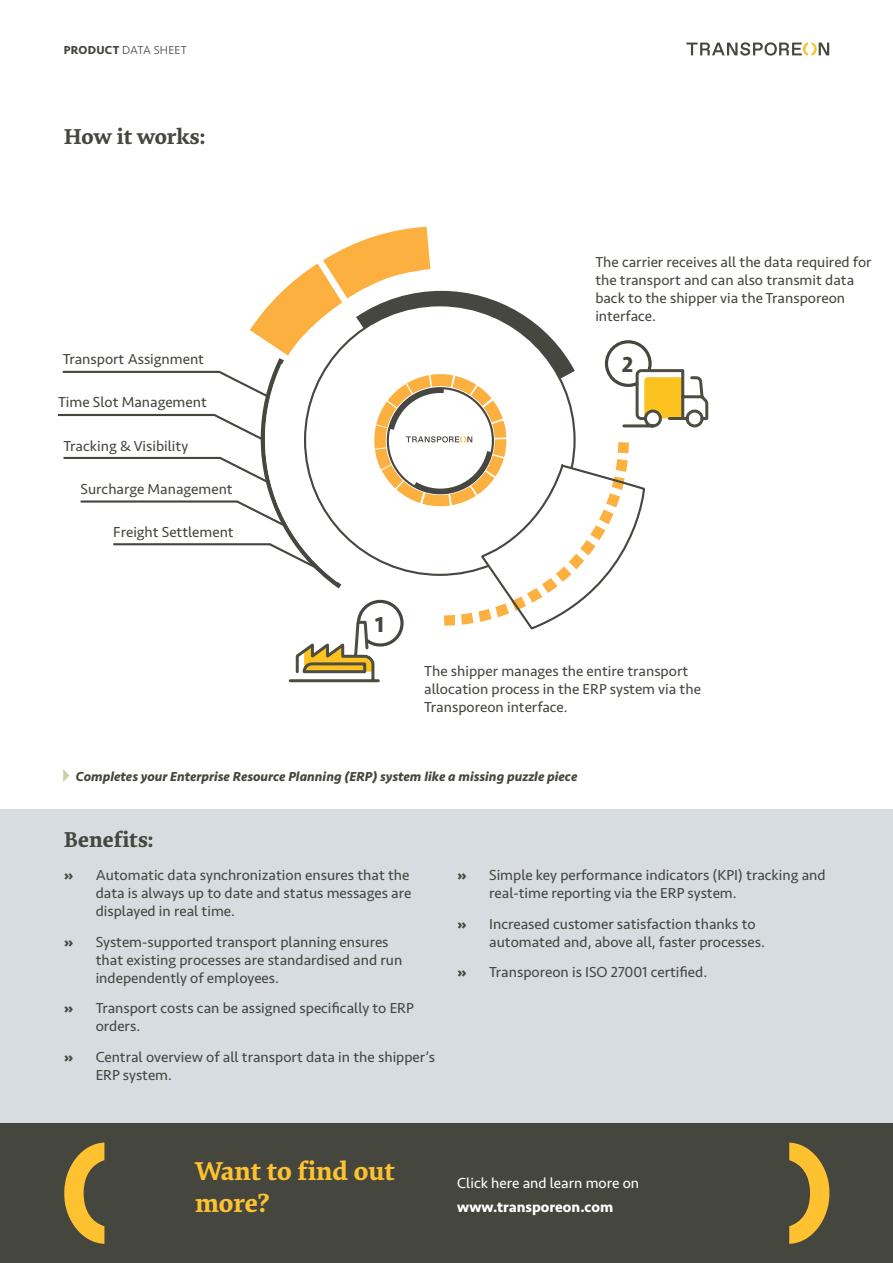
<style>
.page{position:relative;width:893px;height:1263px;background:#fff}
.page>*{position:absolute;margin:0;border:0;box-sizing:border-box;transform-origin:0 0}
.CTA_Teaser_Text{font:700 27px/32.4px "Elena";color:#fec231}
.Headline__How_it_wor{font:700 22.5px "Elena";color:#45473f}
.Headline_Benefits{font:700 22.5px "Elena";color:#45473f}
.t1{font:700 22.5px "Seravek";color:#45473f}
.Text_Challenges{font:15px/18px "Seravek";color:#45473f}
.CTA_Text_with_link{font:15px/24px "Seravek";color:#fff}
.Diagram_Titel_9_pt{font:italic 700 13.5px "Seravek";color:#45473f}
.Running_Head{font:300 12px "Seravek";letter-spacing:.01em;color:#45473f}
.s1{font-weight:700}
</style>
<div class="page">
<svg style="left:686px;top:42px;width:143px;height:14px"></svg>
<div style="left:0;top:809px;width:893px;height:314px;background:#d6dcdf"></div>
<div style="left:0;top:1123px;width:893px;height:140px;background:#45473f"></div>
<svg style="left:789px;top:1142px;width:41px;height:102px"></svg>
<svg style="left:64px;top:1142px;width:40px;height:102px"></svg>
<svg style="left:63px;top:769px;width:7px;height:13px"></svg>
<hr style="left:63px;top:371px;width:157px;height:2px;background:#45473f">
<hr style="left:58px;top:414px;width:157px;height:2px;background:#45473f">
<hr style="left:64px;top:457px;width:157px;height:2px;background:#45473f">
<hr style="left:81px;top:500px;width:157px;height:3px;background:#45473f">
<hr style="left:113px;top:543px;width:157px;height:2px;background:#45473f">
<svg style="left:211px;top:227px;width:498px;height:456px"></svg>
<p class="Running_Head" style="left:64px;top:43px;width:125px"><span class="s1">PRODUCT</span> DATA SHEET</p>
<p class="Headline__How_it_wor" style="left:64px;top:120px;width:143px">How it works:</p>
<p class="Text_Challenges" style="left:63px;top:351px;width:143px">Transport Assignment</p>
<p class="Text_Challenges" style="left:58px;top:393px;width:150px">Time Slot Management</p>
<p class="Text_Challenges" style="left:64px;top:437px;width:126px">Tracking &amp; Visibility</p>
<p class="Text_Challenges" style="left:81px;top:480px;width:154px">Surcharge Management</p>
<p class="Text_Challenges" style="left:113px;top:523px;width:122px">Freight Settlement</p>
<p class="Text_Challenges" style="left:595px;top:254px;width:278px">The carrier receives all the data required for the transport and can also transmit data back to the shipper via the Transporeon interface.</p>
<p class="t1" style="left:622px;top:351px;width:13px">2</p>
<p class="t1" style="left:375px;top:610px;width:10px">1</p>
<p class="Text_Challenges" style="left:424px;top:662px;width:278px">The shipper manages the entire transport allocation process in the ERP system via the<br>Transporeon interface.</p>
<p class="Diagram_Titel_9_pt" style="left:76px;top:769px;width:503px">Completes your Enterprise Resource Planning (ERP) system like a missing puzzle piece</p>
<p class="Headline_Benefits" style="left:64px;top:823px;width:91px">Benefits:</p>
<p class="Text_Challenges" style="left:96px;top:866px;width:317px;text-indent:-32px"><span class="s1">»</span> Automatic data synchronization ensures that the data is always up to date and status messages are displayed in real time.</p>
<p class="Text_Challenges" style="left:96px;top:933px;width:308px;text-indent:-32px"><span class="s1">»</span> System-supported transport planning ensures that existing processes are standardised and run independently of employees.</p>
<p class="Text_Challenges" style="left:96px;top:999px;width:319px;text-indent:-32px"><span class="s1">»</span> Transport costs can be assigned specifically to ERP orders.</p>
<p class="Text_Challenges" style="left:96px;top:1048px;width:341px;text-indent:-32px"><span class="s1">»</span> Central overview of all transport data in the shipper’s<br>ERP system.</p>
<p class="Text_Challenges" style="left:489px;top:866px;width:338px;text-indent:-32px"><span class="s1">»</span> Simple key performance indicators (KPI) tracking and real-time reporting via the ERP system.</p>
<p class="Text_Challenges" style="left:489px;top:915px;width:277px;text-indent:-32px"><span class="s1">»</span> Increased customer satisfaction thanks to automated and, above all, faster processes.</p>
<p class="Text_Challenges" style="left:457px;top:963px;width:251px"><span class="s1">»</span> Transporeon is ISO 27001 certified.</p>
<p class="CTA_Teaser_Text" style="left:195px;top:1152px;width:201px">Want to find out more?</p>
<p class="CTA_Text_with_link" style="left:457px;top:1171px;width:184px">Click here and learn more on <span class="s1">www.transporeon.com</span></p>
</div>
